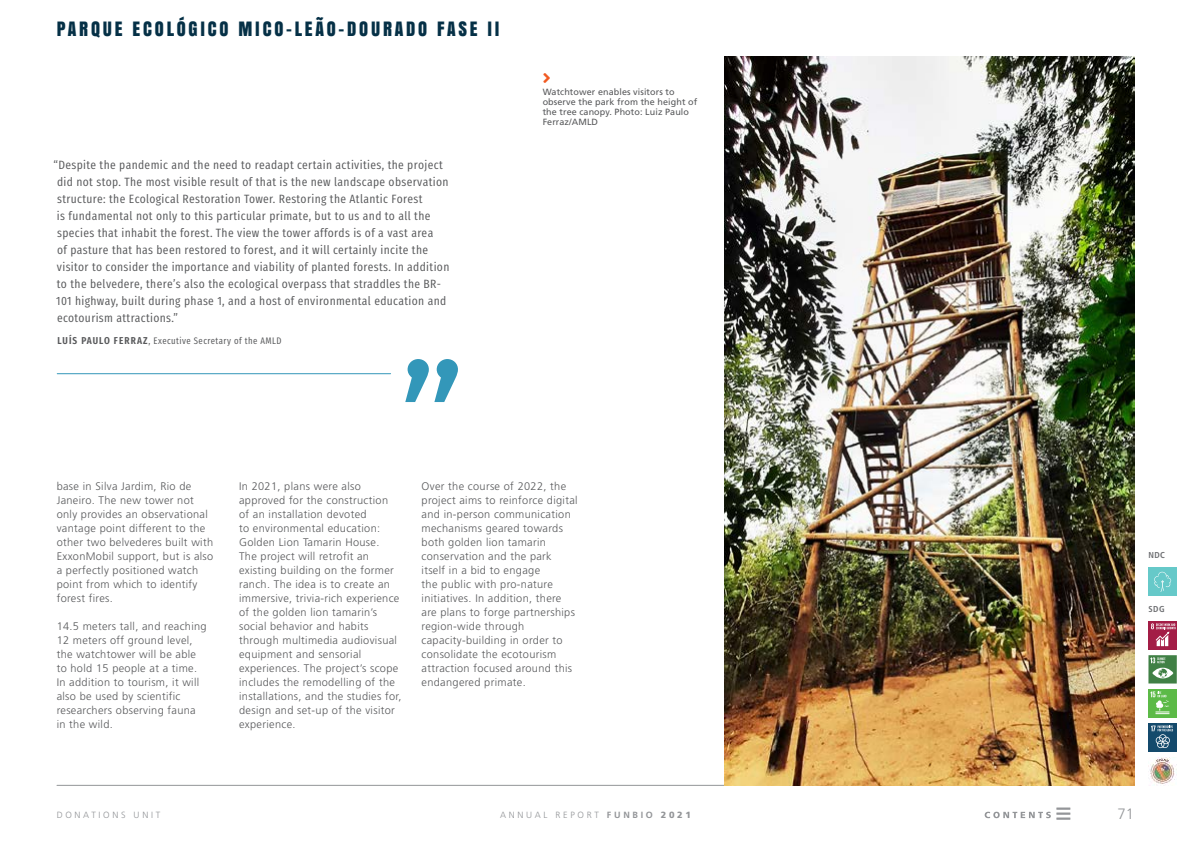
<style>
.page{position:relative;width:1191px;height:842px;background:#fff}
.page>*{position:absolute;margin:0;border:0;box-sizing:border-box;transform-origin:0 0}
.t1{font:18.5px "Anton";letter-spacing:.15em;color:#053046}
.t2{font:16px "Font Awesome 5 Free Solid";color:#f15a22}
.t3{font:300 15px "Frutiger LT Std";color:#939598}
.t4{font:12px/17px "Fira Sans Condensed";letter-spacing:.03em;color:#58595b}
.t5{font:300 11px/14px "Frutiger LT Std";letter-spacing:.03em;color:#58595b}
.t6{font:9.5px "Fira Sans Compressed";letter-spacing:.05em;color:#58595b}
.t7{font:9px/10px "Frutiger LT Std";letter-spacing:.01em;color:#58595b}
.t8{font:300 9px "Frutiger LT Std";letter-spacing:.3em;color:#939598}
.t9{font:700 condensed 8.6px "Frutiger LT Std";letter-spacing:.05em;color:#6d6e71}
.s1{font-weight:600;font-size:10px}
.s2{font-weight:700}
.s3{font-weight:900}
</style>
<div class="page">
<hr style="left:57px;top:785px;width:1077px;height:1px;background:#939598">
<svg style="left:1056px;top:807px;width:14px;height:13px"></svg>
<svg style="left:984px;top:812px;width:66px;height:6px"></svg>
<div style="left:1148px;top:567px;width:28px;height:29px;background:#66c9c9"></div>
<svg style="left:1154px;top:571px;width:17px;height:21px"></svg>
<img style="left:1148px;top:757px;width:27px;height:29px">
<svg style="left:405px;top:359px;width:53px;height:43px"></svg>
<hr style="left:57px;top:373px;width:333px;height:1px;background:#3397b9">
<img style="left:724px;top:57px;width:410px;height:728px">
<div style="left:1148px;top:621px;width:28px;height:28px;background:#a31d46"></div>
<svg style="left:1151px;top:623px;width:24px;height:23px"></svg>
<div style="left:1148px;top:655px;width:28px;height:28px;background:#408045"></div>
<svg style="left:1150px;top:657px;width:23px;height:21px"></svg>
<div style="left:1148px;top:689px;width:28px;height:28px;background:#5cba47"></div>
<svg style="left:1150px;top:691px;width:19px;height:23px"></svg>
<div style="left:1148px;top:723px;width:28px;height:28px;background:#144a6c"></div>
<svg style="left:1151px;top:725px;width:22px;height:23px"></svg>
<h1 class="t1" style="left:57px;top:14px;width:444px">PARQUE ECOLÓGICO MICO-LEÃO-DOURADO FASE II</h1>
<p class="t4" style="left:54px;top:155px;width:397px">“Despite the pandemic and the need to readapt certain activities, the project did not stop. The most visible result of that is the new landscape observation structure: the Ecological Restoration Tower. Restoring the Atlantic Forest<br>is fundamental not only to this particular primate, but to us and to all the species that inhabit the forest. The view the tower affords is of a vast area<br>of pasture that has been restored to forest, and it will certainly incite the visitor to consider the importance and viability of planted forests. In addition to the belvedere, there’s also the ecological overpass that straddles the BR-101 highway, built during phase 1, and a host of environmental education and ecotourism attractions.”</p>
<p class="t6" style="left:57px;top:334px;width:226px"><span class="s1">LUÍS PAULO FERRAZ</span>, Executive Secretary of the AMLD</p>
<h2 class="t2" style="left:542px;top:70px;width:2px">■●▼</h2>
<p class="t7" style="left:542px;top:87px;width:156px">Watchtower enables visitors to observe the park from the height of the tree canopy. Photo: Luiz Paulo<br>Ferraz/AMLD</p>
<p class="t5" style="left:57px;top:479px;width:158px">base in Silva Jardim, Rio de<br>Janeiro. The new tower not only provides an observational vantage point different to the other two belvederes built with<br>ExxonMobil support, but is also a perfectly positioned watch point from which to identify forest fires.</p>
<p class="t5" style="left:57px;top:619px;width:151px">14.5 meters tall, and reaching<br>12 meters off ground level, the watchtower will be able to hold 15 people at a time.<br>In addition to tourism, it will also be used by scientific researchers observing fauna in the wild.</p>
<p class="t5" style="left:239px;top:479px;width:164px">In 2021, plans were also approved for the construction<br>of an installation devoted<br>to environmental education:<br>Golden Lion Tamarin House.<br>The project will retrofit an existing building on the former ranch. The idea is to create an immersive, trivia-rich experience of the golden lion tamarin’s social behavior and habits through multimedia audiovisual equipment and sensorial experiences. The project’s scope includes the remodelling of the installations, and the studies for, design and set-up of the visitor experience.</p>
<p class="t5" style="left:421px;top:479px;width:158px">Over the course of 2022, the project aims to reinforce digital and in-person communication mechanisms geared towards both golden lion tamarin conservation and the park itself in a bid to engage<br>the public with pro-nature initiatives. In addition, there are plans to forge partnerships region-wide through capacity-building in order to consolidate the ecotourism attraction focused around this endangered primate.</p>
<p class="t9" style="left:1148px;top:550px;width:18px">NDC</p>
<p class="t9" style="left:1148px;top:603px;width:18px">SDG</p>
<p class="t8" style="left:57px;top:810px;width:105px">DONATIONS UNIT</p>
<p class="t8" style="left:500px;top:810px;width:192px">ANNUAL REPORT <span class="s2">FUNBIO</span> <span class="s3">2021</span></p>
<h3 class="t3" style="left:1117px;top:805px;width:18px">71</h3>
</div>
